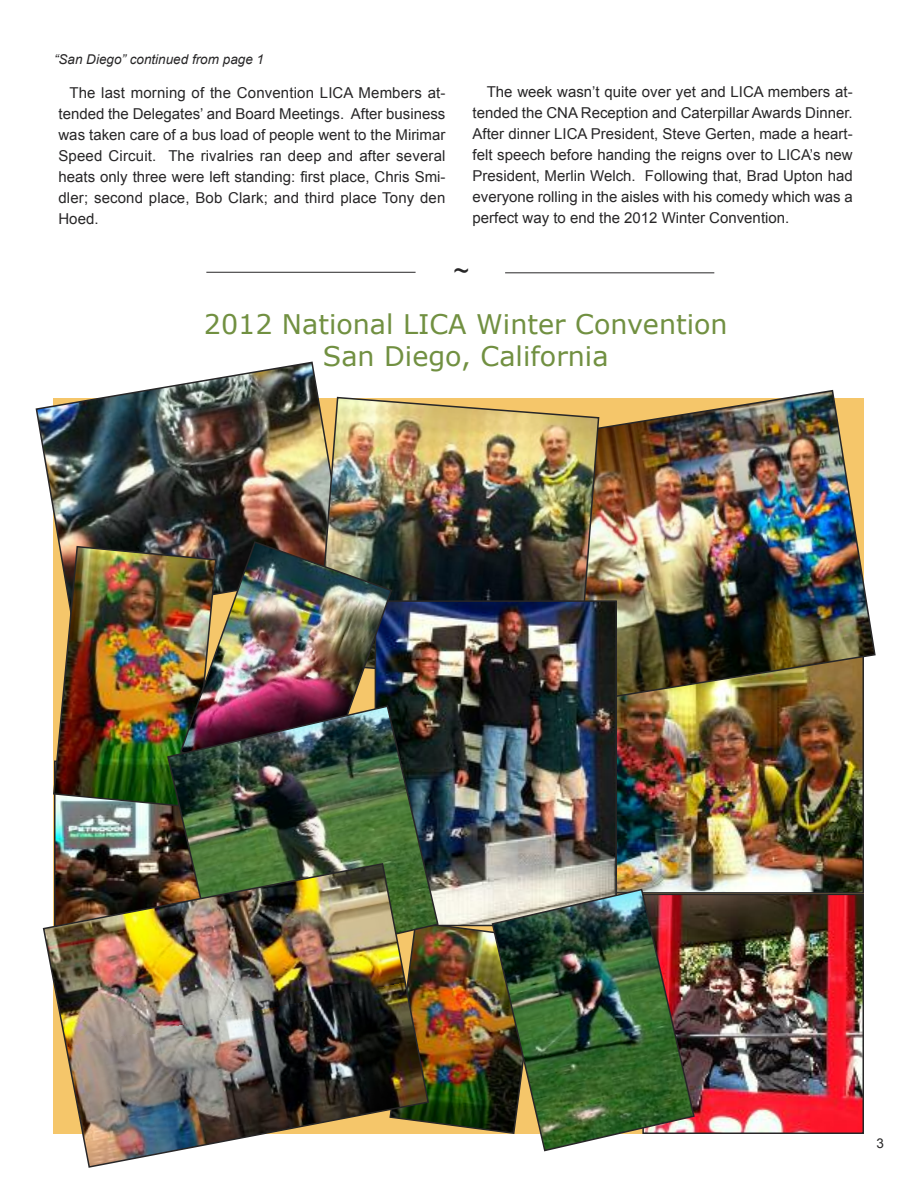
<style>
.page{position:relative;width:918px;height:1188px;background:#fff}
.page>*{position:absolute;margin:0;border:0;box-sizing:border-box;transform-origin:0 0}
.t1{font:27px/32.4px "Verdana";color:#719041;text-align:center}
.t2{font:27px "Arial";color:#272627}
.t3{font:15px/21px "Arial";color:#272627;text-align:justify}
.t4{font:italic 13.5px "Arial";color:#272627}
.t5{font:13.5px "Arial";color:#272627}
</style>
<div class="page">
<hr style="left:505px;top:272px;width:209px;height:1px;background:#272627">
<hr style="left:206px;top:272px;width:210px;height:1px;background:#272627">
<img style="left:696px;top:897px;width:165px;height:234px">
<div style="left:642px;top:894px;width:222px;height:240px;border:2px solid #272627"></div>
<img style="left:430px;top:926px;width:61px;height:208px">
<img style="left:617px;top:704px;width:244px;height:187px">
<img style="left:35px;top:361px;width:284px;height:184px">
<img style="left:600px;top:389px;width:276px;height:315px">
<img style="left:57px;top:809px;width:109px;height:53px">
<img style="left:53px;top:545px;width:126px;height:264px">
<img style="left:315px;top:396px;width:285px;height:204px">
<img style="left:393px;top:603px;width:221px;height:320px">
<div style="left:375px;top:600px;width:242px;height:326px;border:2px solid #272627"></div>
<img style="left:179px;top:540px;width:214px;height:164px">
<img style="left:166px;top:704px;width:274px;height:273px">
<img style="left:42px;top:862px;width:388px;height:306px">
<img style="left:491px;top:888px;width:205px;height:264px">
<p class="t4" style="left:54px;top:52px;width:212px">“San Diego” continued from page 1</p>
<p class="t3" style="left:59px;top:82px;width:388px;text-indent:11px">The last morning of the Convention LICA Members at&shy;tended the Delegates’ and Board Meetings. After business was taken care of a bus load of people went to the Mirimar Speed Circuit. The rivalries ran deep and after several heats only three were left standing: first place, Chris Smi&shy;dler; second place, Bob Clark; and third place Tony den Hoed.</p>
<p class="t3" style="left:473px;top:81px;width:382px;text-indent:14px">The week wasn’t quite over yet and LICA members at&shy;tended the CNA Reception and Caterpillar Awards Dinner.<br>After dinner LICA President, Steve Gerten, made a heart&shy;felt speech before handing the reigns over to LICA’s new President, Merlin Welch. Following that, Brad Upton had everyone rolling in the aisles with his comedy which was a perfect way to end the 2012 Winter Convention.</p>
<h1 class="t2" style="left:453px;top:256px;width:17px">~</h1>
<h1 class="t1" style="left:204px;top:307px;width:525px">2012 National LICA Winter Convention<br>San Diego, California</h1>
<p class="t5" style="left:877px;top:1136px;width:9px">3</p>
</div>
